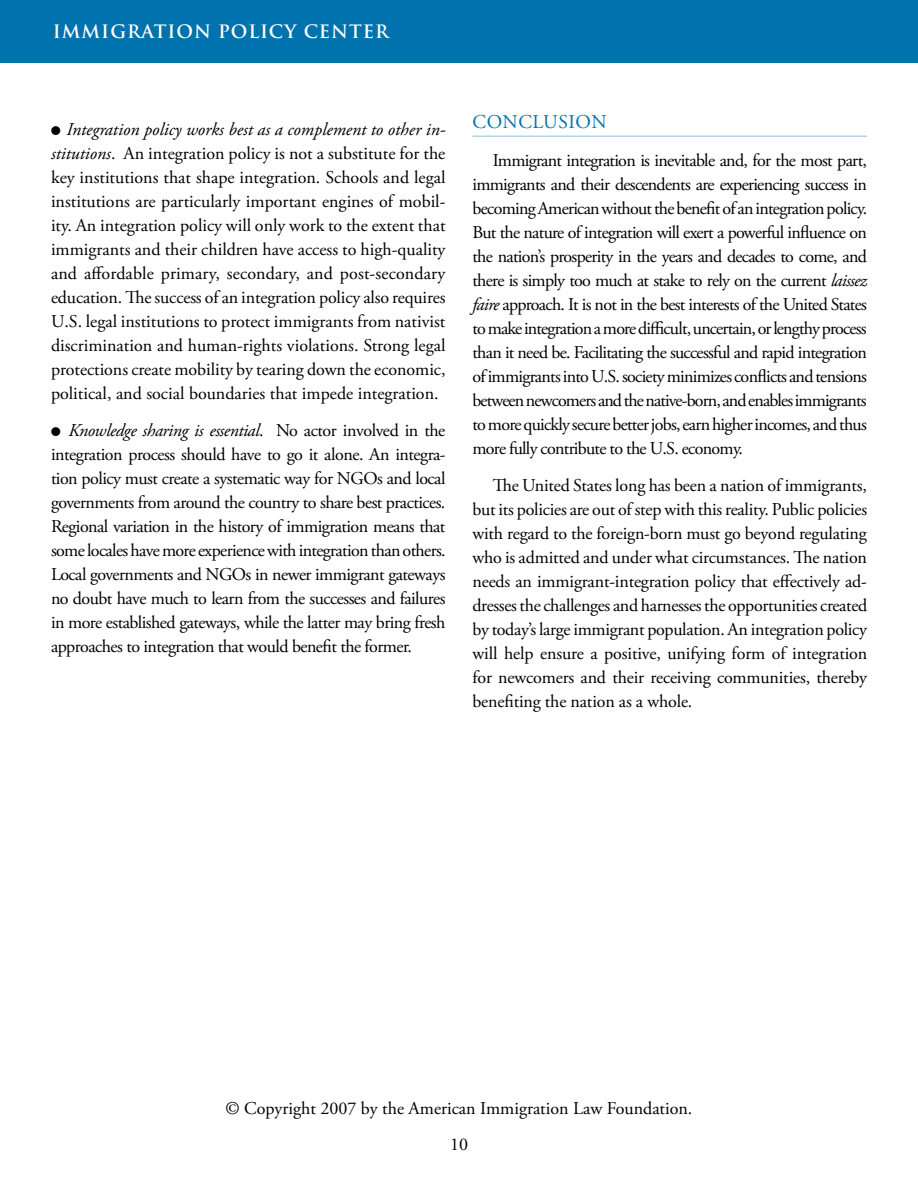
<style>
.page{position:relative;width:918px;height:1188px;background:#fff}
.page>*{position:absolute;margin:0;border:0;box-sizing:border-box;transform-origin:0 0}
.t1{font:19.5px "Adobe Garamond Pro";letter-spacing:.025em;color:#0072ae}
.t2{font:18px/24px "Adobe Garamond Pro";letter-spacing:-.01em;color:#000;text-align:justify}
.t3{font:700 18px "Trajan Pro";letter-spacing:.05em;color:#fff}
.s1{font-family:"Monotype Sorts";font-size:12px}
.s2{font-style:italic}
</style>
<div class="page">
<div style="left:0;top:0;width:918px;height:62px;background:#0072ae"></div>
<hr style="left:472px;top:135px;width:395px;height:2px;background:#b3d5e7">
<p class="t3" style="left:53px;top:21px;width:337px">IMMIGRATION POLICY CENTER</p>
<p class="t2" style="left:51px;top:117px;width:396px"><span class="s1">l</span> <span class="s2">Integration policy works best as a complement to other in&shy;stitutions</span>. An integration policy is not a substitute for the key institutions that shape integration. Schools and legal institutions are particularly important engines of mobil&shy;ity. An integration policy will only work to the extent that immigrants and their children have access to high-quality and affordable primary, secondary, and post-secondary education. The success of an integration policy also requires U.S. legal institutions to protect immigrants from nativist discrimination and human-rights violations. Strong legal protections create mobility by tearing down the economic, political, and social boundaries that impede integration.</p>
<p class="t2" style="left:51px;top:419px;width:396px"><span class="s1">l</span> <span class="s2">Knowledge sharing is essential</span>. No actor involved in the integration process should have to go it alone. An integra&shy;tion policy must create a systematic way for NGOs and local governments from around the country to share best practices.<br>Regional variation in the history of immigration means that some locales have more experience with integration than others.<br>Local governments and NGOs in newer immigrant gateways no doubt have much to learn from the successes and failures in more established gateways, while the latter may bring fresh approaches to integration that would benefit the former.</p>
<p class="t1" style="left:473px;top:110px;width:136px">CONCLUSION</p>
<p class="t2" style="left:472px;top:149px;width:396px;text-indent:20px">Immigrant integration is inevitable and, for the most part, immigrants and their descendents are experiencing success in becoming American without the benefit of an integration policy.<br>But the nature of integration will exert a powerful influence on the nation’s prosperity in the years and decades to come, and there is simply too much at stake to rely on the current <span class="s2">laissez faire</span> approach. It is not in the best interests of the United States to make integration a more difficult, uncertain, or lengthy process than it need be. Facilitating the successful and rapid integration of immigrants into U.S. society minimizes conflicts and tensions between newcomers and the native-born, and enables immigrants to more quickly secure better jobs, earn higher incomes, and thus more fully contribute to the U.S. economy.</p>
<p class="t2" style="left:472px;top:474px;width:396px;text-indent:20px">The United States long has been a nation of immigrants, but its policies are out of step with this reality. Public policies with regard to the foreign-born must go beyond regulating who is admitted and under what circumstances. The nation needs an immigrant-integration policy that effectively ad&shy;dresses the challenges and harnesses the opportunities created by today’s large immigrant population. An integration policy will help ensure a positive, unifying form of integration for newcomers and their receiving communities, thereby benefiting the nation as a whole.</p>
<p class="t2" style="left:226px;top:1097px;width:468px">© Copyright 2007 by the American Immigration Law Foundation.</p>
<p class="t2" style="left:450px;top:1133px;width:19px">10</p>
</div>
